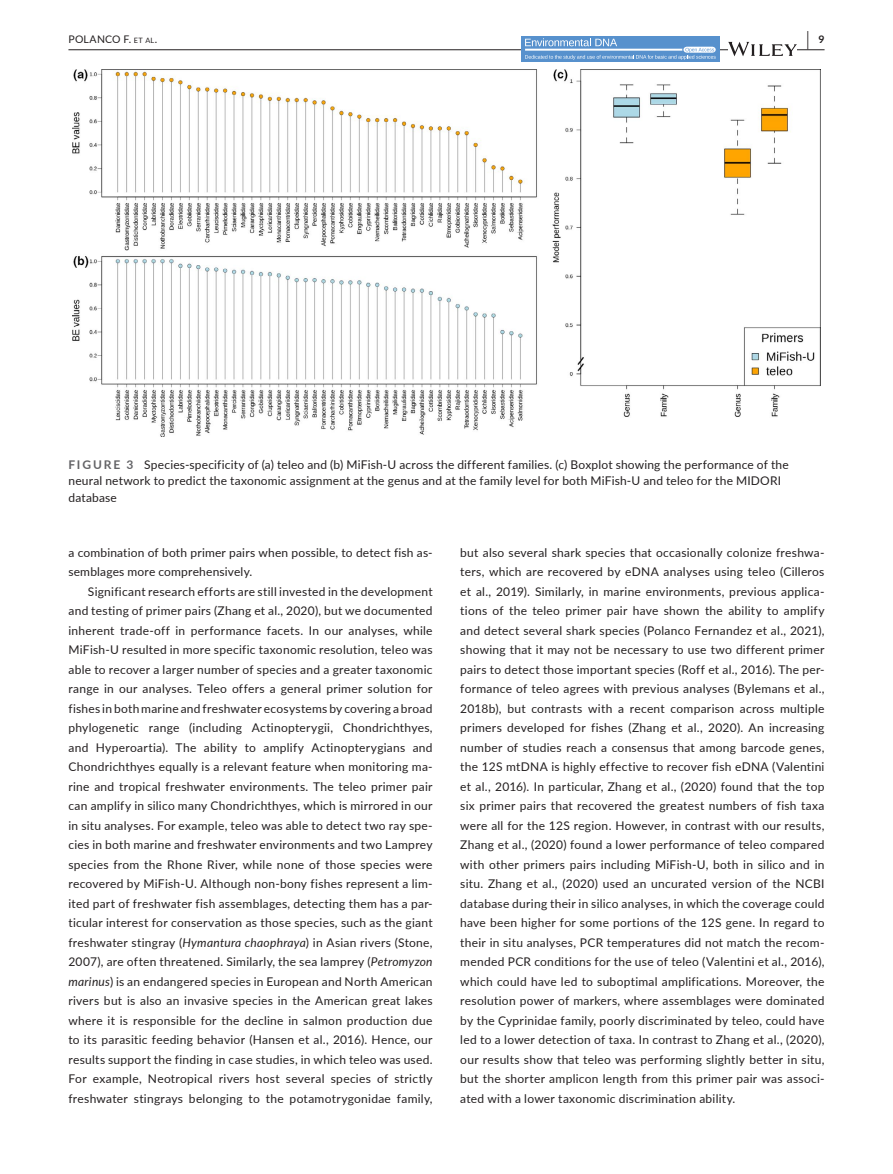
<style>
.page{position:relative;width:893px;height:1174px;background:#fff}
.page>*{position:absolute;margin:0;border:0;box-sizing:border-box;transform-origin:0 0}
.t1{font:700 19.5px "Lato";color:#231f20;scale:.43 1}
.t2{font:12px/19.5px "Lato";letter-spacing:.015em;color:#231f20}
.t3{font:10.5px "Lato";letter-spacing:.02em;color:#231f20}
.s1{font-size:7.35px}
.s2{font-weight:700;color:#636366}
.s3{font-style:italic}
</style>
<div class="page">
<hr style="left:68px;top:49px;width:756px;height:1px;background:#231f20">
<div style="left:521px;top:36px;width:199px;height:26px;background:#5791cd"></div>
<svg style="left:525px;top:38px;width:191px;height:22px"></svg>
<svg style="left:728px;top:42px;width:69px;height:14px"></svg>
<img style="left:72px;top:69px;width:749px;height:367px">
<p class="t3" style="left:68px;top:31px;width:90px">POLANCO F. <span class="s1">et al</span>.</p>
<h1 class="t1" style="left:807px;top:25px;width:43px">| <sup>9</sup></h1>
<p class="t2" style="left:68px;top:456px;width:722px;line-height:16.5px"><span class="s2">FIGURE 3</span> Species-specificity of (a) teleo and (b) MiFish-U across the different families. (c) Boxplot showing the performance of the neural network to predict the taxonomic assignment at the genus and at the family level for both MiFish-U and teleo for the MIDORI database</p>
<p class="t2" style="left:68px;top:542px;width:366px">a combination of both primer pairs when possible, to detect fish as&shy;semblages more comprehensively.</p>
<p class="t2" style="left:68px;top:581px;width:366px;text-align:justify;text-indent:20px">Significant research efforts are still invested in the development and testing of primer pairs (Zhang et al., 2020), but we documented inherent trade-off in performance facets. In our analyses, while MiFish-U resulted in more specific taxonomic resolution, teleo was able to recover a larger number of species and a greater taxonomic range in our analyses. Teleo offers a general primer solution for fishes in both marine and freshwater ecosystems by covering a broad phylogenetic range (including Actinopterygii, Chondrichthyes, and Hyperoartia). The ability to amplify Actinopterygians and Chondrichthyes equally is a relevant feature when monitoring ma&shy;rine and tropical freshwater environments. The teleo primer pair can amplify in silico many Chondrichthyes, which is mirrored in our in situ analyses. For example, teleo was able to detect two ray spe&shy;cies in both marine and freshwater environments and two Lamprey species from the Rhone River, while none of those species were recovered by MiFish-U. Although non-bony fishes represent a lim&shy;ited part of freshwater fish assemblages, detecting them has a par&shy;ticular interest for conservation as those species, such as the giant freshwater stingray (<span class="s3">Hymantura chaophraya</span>) in Asian rivers (Stone, 2007), are often threatened. Similarly, the sea lamprey (<span class="s3">Petromyzon marinus</span>) is an endangered species in European and North American rivers but is also an invasive species in the American great lakes where it is responsible for the decline in salmon production due to its parasitic feeding behavior (Hansen et al., 2016). Hence, our results support the finding in case studies, in which teleo was used.<br>For example, Neotropical rivers host several species of strictly freshwater stingrays belonging to the potamotrygonidae family,</p>
<p class="t2" style="left:460px;top:542px;width:366px;text-align:justify">but also several shark species that occasionally colonize freshwa&shy;ters, which are recovered by eDNA analyses using teleo (Cilleros et al., 2019). Similarly, in marine environments, previous applica&shy;tions of the teleo primer pair have shown the ability to amplify and detect several shark species (Polanco Fernandez et al., 2021), showing that it may not be necessary to use two different primer pairs to detect those important species (Roff et al., 2016). The per&shy;formance of teleo agrees with previous analyses (Bylemans et al., 2018b), but contrasts with a recent comparison across multiple primers developed for fishes (Zhang et al., 2020). An increasing number of studies reach a consensus that among barcode genes, the 12S mtDNA is highly effective to recover fish eDNA (Valentini et al., 2016). In particular, Zhang et al., (2020) found that the top six primer pairs that recovered the greatest numbers of fish taxa were all for the 12S region. However, in contrast with our results, Zhang et al., (2020) found a lower performance of teleo compared with other primers pairs including MiFish-U, both in silico and in situ. Zhang et al., (2020) used an uncurated version of the NCBI database during their in silico analyses, in which the coverage could have been higher for some portions of the 12S gene. In regard to their in situ analyses, PCR temperatures did not match the recom&shy;mended PCR conditions for the use of teleo (Valentini et al., 2016), which could have led to suboptimal amplifications. Moreover, the resolution power of markers, where assemblages were dominated by the Cyprinidae family, poorly discriminated by teleo, could have led to a lower detection of taxa. In contrast to Zhang et al., (2020), our results show that teleo was performing slightly better in situ, but the shorter amplicon length from this primer pair was associ&shy;ated with a lower taxonomic discrimination ability.</p>
</div>
